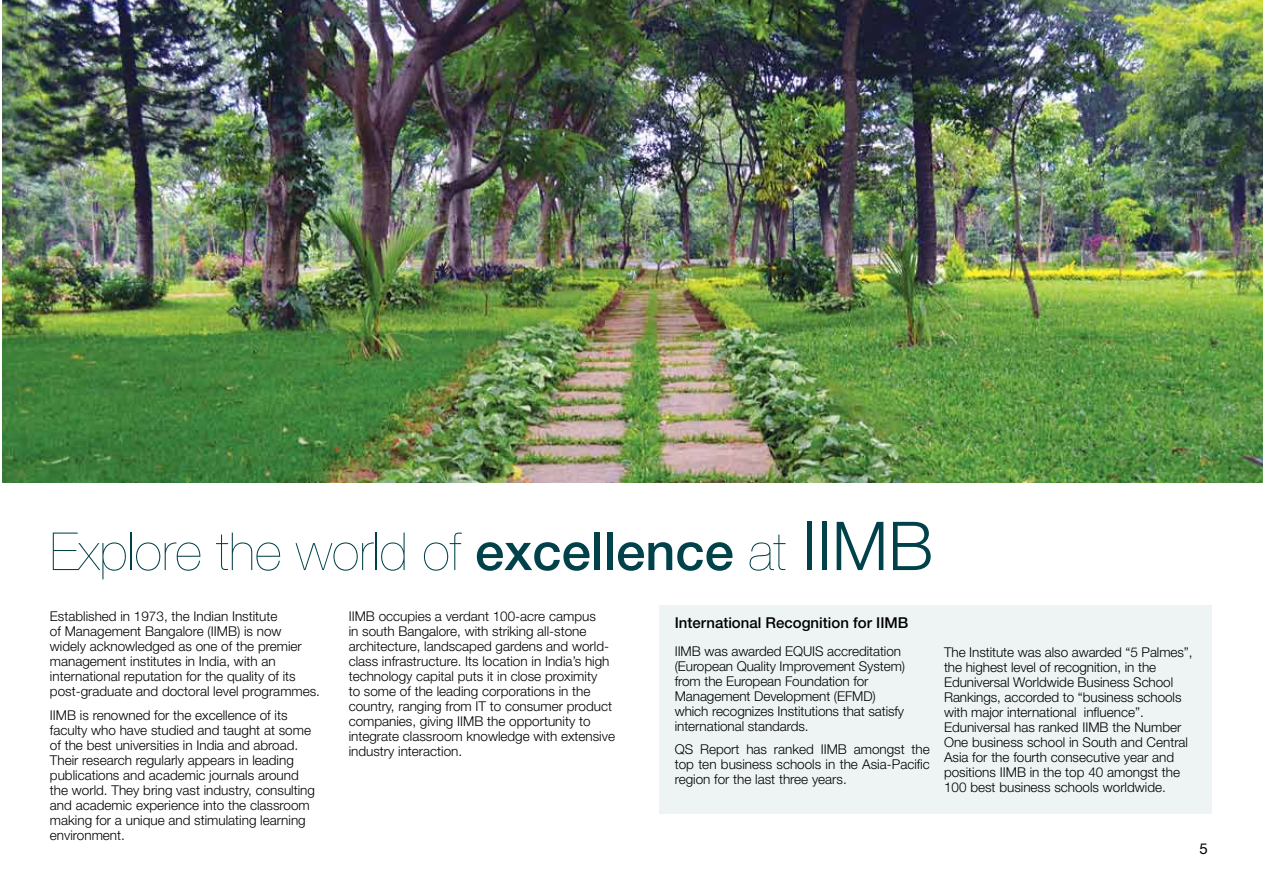
<style>
.page{position:relative;width:1263px;height:893px;background:#fff}
.page>*{position:absolute;margin:0;border:0;box-sizing:border-box;transform-origin:0 0}
.t1{font:200 52.5px "Helvetica Neue";color:#00414a}
.t2{font:500 15px "Helvetica Neue";color:#000}
.t3{font:15px "Helvetica Neue";color:#000}
.t4{font:300 13.5px/15px "Helvetica Neue";color:#000}
.s1{font-weight:500}
.s2{font-weight:300;font-size:67.5px}
</style>
<div class="page">
<img style="left:2px;top:0;width:1261px;height:482px">
<div style="left:659px;top:605px;width:553px;height:208px;background:#eef4f4"></div>
<h1 class="t1" style="left:50px;top:521px;width:885px">Explore the world of <span class="s1">excellence</span> at <span class="s2">IIMB</span></h1>
<p class="t4" style="left:349px;top:609px;width:268px">IIMB occupies a verdant 100-acre campus<br>in south Bangalore, with striking all-stone architecture, landscaped gardens and world&shy;class infrastructure. Its location in India’s high technology capital puts it in close proximity<br>to some of the leading corporations in the country, ranging from IT to consumer product companies, giving IIMB the opportunity to integrate classroom knowledge with extensive industry interaction.</p>
<p class="t2" style="left:675px;top:614px;width:235px">International Recognition for IIMB</p>
<p class="t4" style="left:50px;top:609px;width:272px">Established in 1973, the Indian Institute<br>of Management Bangalore (IIMB) is now widely acknowledged as one of the premier management institutes in India, with an international reputation for the quality of its post-graduate and doctoral level programmes.</p>
<p class="t4" style="left:50px;top:707px;width:267px">IIMB is renowned for the excellence of its faculty who have studied and taught at some of the best universities in India and abroad.<br>Their research regularly appears in leading publications and academic journals around the world. They bring vast industry, consulting and academic experience into the classroom making for a unique and stimulating learning environment.</p>
<p class="t4" style="left:675px;top:643px;width:232px">IIMB was awarded EQUIS accreditation (European Quality Improvement System) from the European Foundation for Management Development (EFMD) which recognizes Institutions that satisfy international standards.</p>
<p class="t4" style="left:675px;top:741px;width:257px;text-align:justify">QS Report has ranked IIMB amongst the top ten business schools in the Asia-Pacific region for the last three years.</p>
<p class="t4" style="left:944px;top:644px;width:250px">The Institute was also awarded “5 Palmes”, the highest level of recognition, in the Eduniversal Worldwide Business School Rankings, accorded to “business schools with major international influence”.<br>Eduniversal has ranked IIMB the Number One business school in South and Central Asia for the fourth consecutive year and positions IIMB in the top 40 amongst the 100 best business schools worldwide.</p>
<p class="t3" style="left:1199px;top:839px;width:10px">5</p>
</div>
